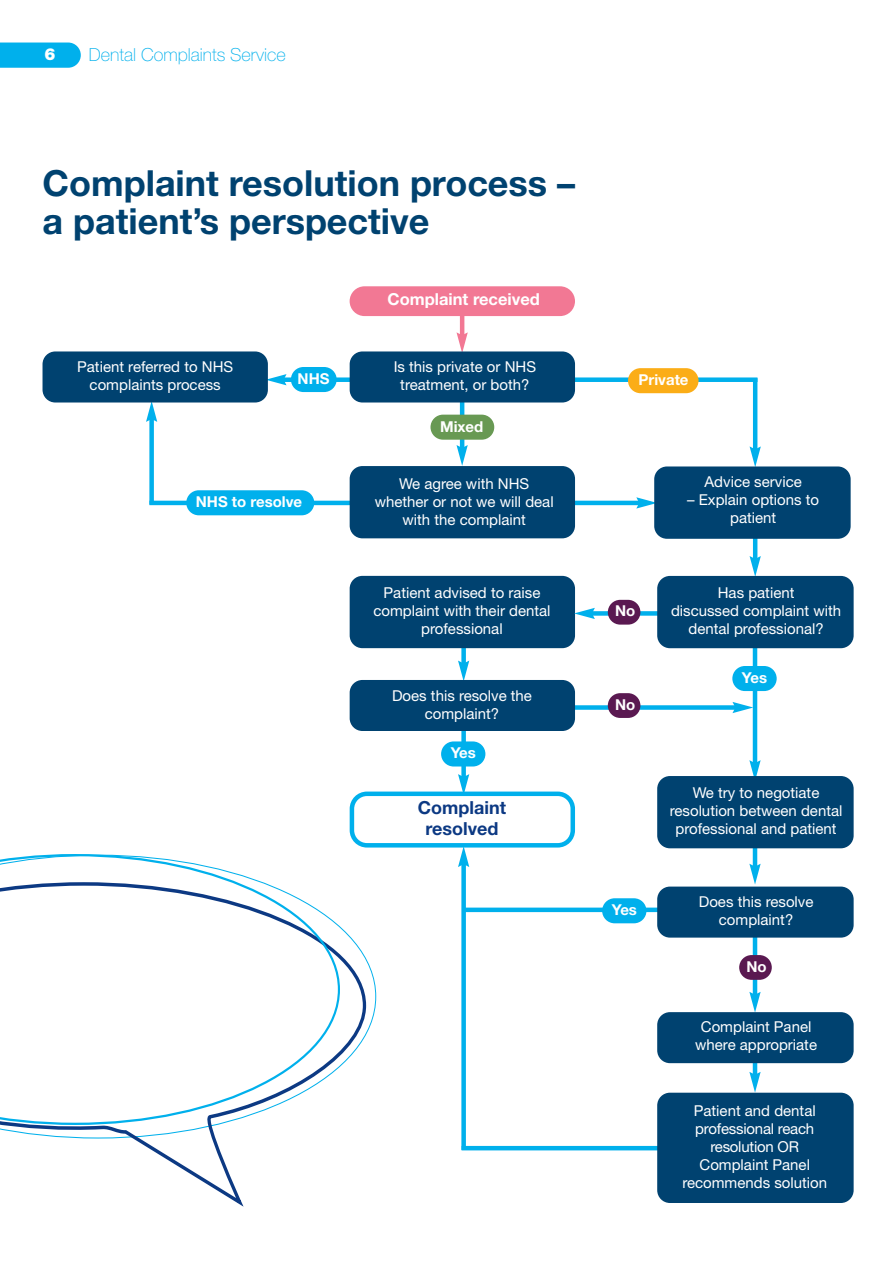
<style>
.page{position:relative;width:893px;height:1263px;background:#fff}
.page>*{position:absolute;margin:0;border:0;box-sizing:border-box;transform-origin:0 0}
.t1{font:700 36px/37.5px "Helvetica Neue";color:#004270}
.t2{font:100 18px "Helvetica Neue";color:#00b0ec}
.t3{font:700 18px/21px "Helvetica Neue";color:#0c3983;text-align:center}
.t4{font:700 16.5px "Helvetica Neue";color:#fff}
.t5{font:900 16.5px "Helvetica Neue";color:#fff}
.t6{font:15px/18px "Helvetica Neue";color:#fff;text-align:center}
.t7{font:700 15px "Helvetica Neue";color:#fff}
</style>
<div class="page">
<div style="left:461px;top:645px;width:5px;height:19px;background:#00b0ec"></div>
<svg style="left:458px;top:661px;width:11px;height:19px"></svg>
<div style="left:461px;top:715px;width:5px;height:63px;background:#00b0ec"></div>
<div style="left:461px;top:863px;width:5px;height:287px;background:#00b0ec"></div>
<div style="left:350px;top:576px;width:225px;height:72px;background:#004270;border-radius:13px"></div>
<svg style="left:0;top:926px;width:368px;height:276px"></svg>
<svg style="left:0;top:854px;width:340px;height:271px"></svg>
<svg style="left:0;top:43px;width:81px;height:25px;background:#0bb3ec"></svg>
<hr style="left:460px;top:394px;width:4px;height:55px;background:#00b0ec">
<svg style="left:456px;top:445px;width:12px;height:21px"></svg>
<hr style="left:753px;top:378px;width:4px;height:72px;background:#00b0ec">
<svg style="left:750px;top:446px;width:11px;height:20px"></svg>
<hr style="left:753px;top:533px;width:4px;height:27px;background:#00b0ec">
<svg style="left:750px;top:556px;width:11px;height:20px"></svg>
<hr style="left:753px;top:609px;width:4px;height:155px;background:#00b0ec">
<svg style="left:749px;top:760px;width:12px;height:16px"></svg>
<hr style="left:753px;top:841px;width:4px;height:27px;background:#00b0ec">
<svg style="left:749px;top:864px;width:12px;height:20px"></svg>
<hr style="left:753px;top:933px;width:4px;height:63px;background:#00b0ec">
<svg style="left:749px;top:992px;width:12px;height:20px"></svg>
<hr style="left:753px;top:1053px;width:4px;height:23px;background:#00b0ec">
<svg style="left:749px;top:1072px;width:12px;height:21px"></svg>
<div style="left:283px;top:377px;width:474px;height:5px;background:#00b0ec"></div>
<svg style="left:268px;top:374px;width:18px;height:11px"></svg>
<div style="left:149px;top:418px;width:5px;height:86px;background:#00b0ec"></div>
<svg style="left:146px;top:402px;width:11px;height:20px"></svg>
<hr style="left:149px;top:501px;width:491px;height:4px;background:#00b0ec">
<svg style="left:636px;top:497px;width:18px;height:11px"></svg>
<div style="left:591px;top:611px;width:67px;height:5px;background:#00b0ec"></div>
<svg style="left:574px;top:608px;width:21px;height:11px"></svg>
<div style="left:462px;top:907px;width:196px;height:5px;background:#00b0ec"></div>
<hr style="left:462px;top:1146px;width:196px;height:4px;background:#00b0ec">
<div style="left:544px;top:705px;width:192px;height:5px;background:#00b0ec"></div>
<svg style="left:732px;top:702px;width:21px;height:11px"></svg>
<hr style="left:460px;top:307px;width:4px;height:29px;background:#f27894">
<svg style="left:456px;top:332px;width:12px;height:19px"></svg>
<div style="left:350px;top:286px;width:225px;height:30px;background:#f27894;border-radius:15px"></div>
<div style="left:350px;top:351px;width:225px;height:51px;background:#004270;border-radius:13px"></div>
<div style="left:350px;top:466px;width:225px;height:72px;background:#004270;border-radius:13px"></div>
<div style="left:657px;top:576px;width:197px;height:72px;background:#004270;border-radius:13px"></div>
<div style="left:43px;top:351px;width:225px;height:51px;background:#004270;border-radius:13px"></div>
<div style="left:654px;top:466px;width:197px;height:73px;background:#004270;border-radius:13px"></div>
<div style="left:350px;top:680px;width:225px;height:51px;background:#004270;border-radius:13px"></div>
<svg style="left:350px;top:774px;width:225px;height:93px"></svg>
<div style="left:657px;top:776px;width:197px;height:72px;background:#004270;border-radius:13px"></div>
<div style="left:657px;top:886px;width:197px;height:51px;background:#004270;border-radius:13px"></div>
<div style="left:657px;top:1012px;width:197px;height:51px;background:#004270;border-radius:13px"></div>
<div style="left:657px;top:1093px;width:197px;height:110px;background:#004270;border-radius:13px"></div>
<div style="left:732px;top:666px;width:45px;height:25px;background:#00b0ec;border-radius:13px"></div>
<div style="left:186px;top:490px;width:128px;height:25px;background:#00b0ec;border-radius:13px"></div>
<div style="left:628px;top:368px;width:70px;height:25px;background:#fbad17;border-radius:13px"></div>
<div style="left:430px;top:415px;width:64px;height:25px;background:#689953;border-radius:13px"></div>
<div style="left:608px;top:600px;width:32px;height:25px;background:#5a1951;border-radius:12px"></div>
<div style="left:608px;top:693px;width:32px;height:25px;background:#5a1951;border-radius:12px"></div>
<div style="left:291px;top:367px;width:46px;height:25px;background:#00b0ec;border-radius:13px"></div>
<div style="left:441px;top:741px;width:44px;height:25px;background:#00b0ec;border-radius:13px"></div>
<div style="left:739px;top:955px;width:33px;height:25px;background:#5a1951;border-radius:12px"></div>
<div style="left:602px;top:898px;width:44px;height:25px;background:#00b0ec;border-radius:13px"></div>
<p class="t5" style="left:45px;top:48px;width:13px">6</p>
<p class="t2" style="left:89px;top:48px;width:199px">Dental Complaints Service</p>
<h1 class="t1" style="left:43px;top:168px;width:534px">Complaint resolution process – a patient’s perspective</h1>
<p class="t6" style="left:77px;top:359px;width:158px">Patient referred to NHS complaints process</p>
<p class="t7" style="left:298px;top:373px;width:33px">NHS</p>
<p class="t7" style="left:196px;top:496px;width:108px">NHS to resolve</p>
<p class="t4" style="left:388px;top:294px;width:154px">Complaint received</p>
<p class="t6" style="left:394px;top:359px;width:144px">Is this private or NHS treatment, or both?</p>
<p class="t7" style="left:440px;top:421px;width:45px">Mixed</p>
<p class="t6" style="left:375px;top:476px;width:180px">We agree with NHS whether or not we will deal with the complaint</p>
<p class="t6" style="left:373px;top:585px;width:179px">Patient advised to raise complaint with their dental professional</p>
<p class="t6" style="left:392px;top:688px;width:141px">Does this resolve the complaint?</p>
<p class="t7" style="left:451px;top:747px;width:27px">Yes</p>
<p class="t3" style="left:418px;top:799px;width:90px">Complaint resolved</p>
<p class="t7" style="left:639px;top:374px;width:52px">Private</p>
<p class="t7" style="left:615px;top:606px;width:22px">No</p>
<p class="t7" style="left:615px;top:699px;width:22px">No</p>
<p class="t7" style="left:612px;top:904px;width:27px">Yes</p>
<p class="t6" style="left:705px;top:474px;width:99px">Advice service</p>
<p class="t6" style="left:687px;top:492px;width:134px">– Explain options to patient</p>
<p class="t6" style="left:671px;top:585px;width:172px">Has patient<br>discussed complaint with dental professional?</p>
<p class="t7" style="left:742px;top:672px;width:27px">Yes</p>
<p class="t6" style="left:670px;top:785px;width:174px">We try to negotiate resolution between dental professional and patient</p>
<p class="t6" style="left:699px;top:894px;width:116px">Does this resolve complaint?</p>
<p class="t7" style="left:746px;top:961px;width:22px">No</p>
<p class="t6" style="left:695px;top:1019px;width:123px">Complaint Panel where appropriate</p>
<p class="t6" style="left:682px;top:1103px;width:146px">Patient and dental professional reach resolution OR<br>Complaint Panel recommends solution</p>
</div>
